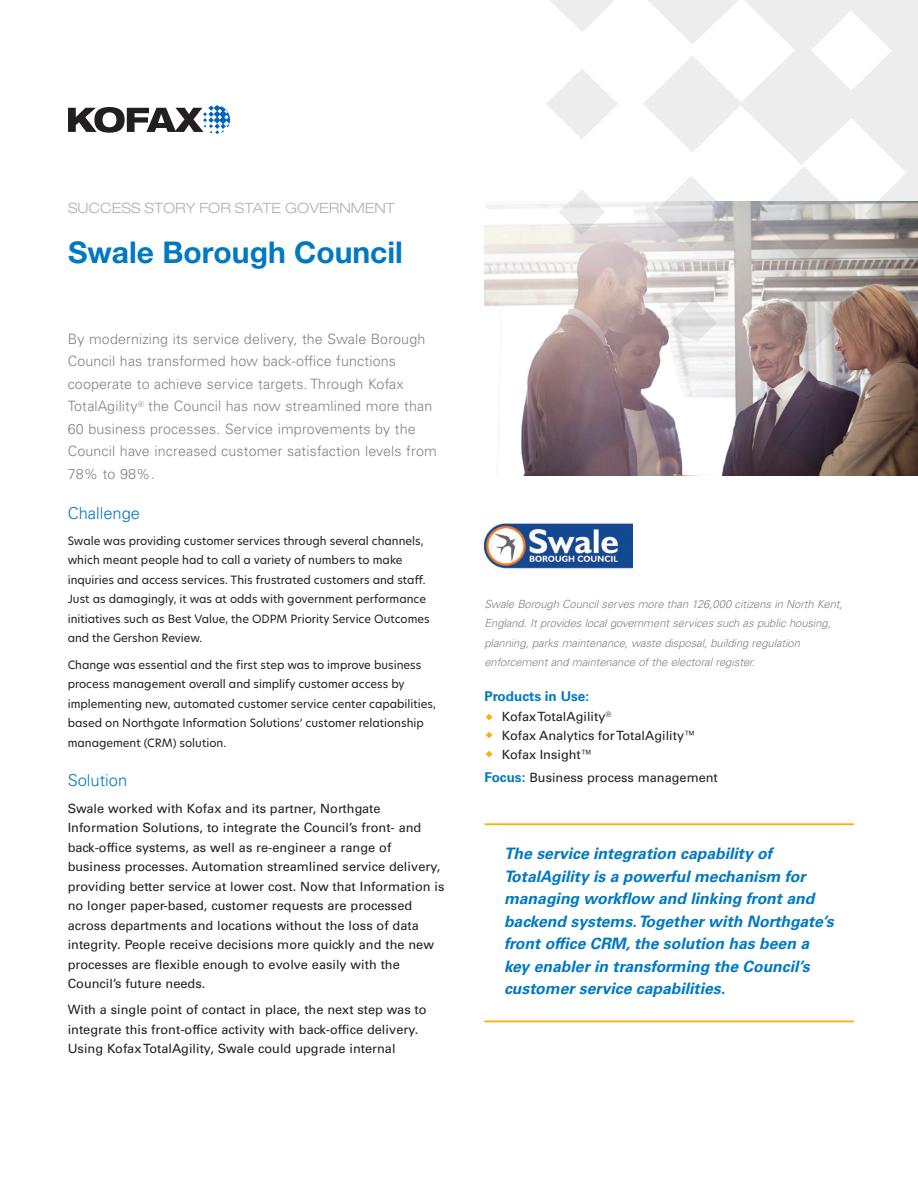
<style>
.page{position:relative;width:918px;height:1188px;background:#fff}
.page>*{position:absolute;margin:0;border:0;box-sizing:border-box;transform-origin:0 0}
.t1{font:700 30px "Helvetica Neue LT Pro";color:#0079c2}
.t2{font:300 16.5px "Univers LT Std";color:#0079c2}
.quote{font:italic 700 15.75px/22.5px "Univers LT Std";color:#0079c2}
.introduction{font:300 14.25px/22.5px "Univers LT Std";letter-spacing:.01em;color:#808285}
.document_label{font:300 expanded 14.25px "Helvetica Neue LT Std";color:#b0b1b5}
.company_information{font:700 13.5px "Univers LT Std";color:#0079c2}
.body_copy{font:12.75px/19.5px "Univers LT Std";color:#231f20}
.company_information-2{font:12.75px "Univers LT Std";color:#231f20}
.Body_Copy{font:11.25px/19.5px "TP Hero";color:#231f20}
.company_information-3{font:italic 300 11.25px/19.5px "Univers LT Std";letter-spacing:-.01em;color:#808285}
.s1{font-weight:700;font-size:13.5px;color:#0079c2}
</style>
<div class="page">
<img style="left:484px;top:202px;width:434px;height:273px">
<svg style="left:550px;top:0;width:64px;height:32px"></svg>
<svg style="left:546px;top:69px;width:72px;height:70px"></svg>
<svg style="left:559px;top:190px;width:46px;height:45px"></svg>
<svg style="left:671px;top:299px;width:46px;height:42px"></svg>
<svg style="left:768px;top:288px;width:72px;height:64px;background:#b3a6a2"></svg>
<svg style="left:877px;top:287px;width:41px;height:44px;background:#927462"></svg>
<svg style="left:643px;top:0;width:275px;height:263px"></svg>
<svg style="left:68px;top:105px;width:162px;height:29px"></svg>
<img style="left:484px;top:523px;width:149px;height:46px">
<hr style="left:484px;top:823px;width:370px;height:2px;background:#efb211">
<hr style="left:484px;top:1020px;width:370px;height:2px;background:#efb211">
<p class="document_label" style="left:68px;top:200px;width:328px">SUCCESS STORY FOR STATE GOVERNMENT</p>
<p class="t1" style="left:68px;top:233px;width:336px">Swale Borough Council</p>
<p class="introduction" style="left:68px;top:328px;width:371px">By modernizing its service delivery, the Swale Borough Council has transformed how back-office functions cooperate to achieve service targets. Through Kofax TotalAgility<sup>®</sup> the Council has now streamlined more than 60 business processes. Service improvements by the Council have increased customer satisfaction levels from 78% to 98%.</p>
<p class="t2" style="left:68px;top:503px;width:74px">Challenge</p>
<p class="Body_Copy" style="left:68px;top:531px;width:364px">Swale was providing customer services through several channels, which meant people had to call a variety of numbers to make inquiries and access services. This frustrated customers and staff.<br>Just as damagingly, it was at odds with government performance initiatives such as Best Value, the ODPM Priority Service Outcomes and the Gershon Review.</p>
<p class="Body_Copy" style="left:68px;top:655px;width:370px">Change was essential and the first step was to improve business process management overall and simplify customer access by implementing new, automated customer service center capabilities, based on Northgate Information Solutions’ customer relationship management (CRM) solution.</p>
<p class="t2" style="left:68px;top:771px;width:61px">Solution</p>
<p class="body_copy" style="left:68px;top:798px;width:378px">Swale worked with Kofax and its partner, Northgate Information Solutions, to integrate the Council’s front- and back-office systems, as well as re-engineer a range of business processes. Automation streamlined service delivery, providing better service at lower cost. Now that Information is no longer paper-based, customer requests are processed across departments and locations without the loss of data integrity. People receive decisions more quickly and the new processes are flexible enough to evolve easily with the Council’s future needs.</p>
<p class="body_copy" style="left:68px;top:1000px;width:360px">With a single point of contact in place, the next step was to integrate this front-office activity with back-office delivery.<br>Using Kofax TotalAgility, Swale could upgrade internal</p>
<p class="company_information-3" style="left:484px;top:594px;width:360px">Swale Borough Council serves more than 126,000 citizens in North Kent, England. It provides local government services such as public housing, planning, parks maintenance, waste disposal, building regulation enforcement and maintenance of the electoral register.</p>
<p class="company_information" style="left:484px;top:689px;width:106px">Products in Use:</p>
<p class="body_copy" style="left:502px;top:707px;width:111px">Kofax TotalAgility<sup>®</sup></p>
<p class="body_copy" style="left:502px;top:726px;width:197px">Kofax Analytics for TotalAgility™</p>
<p class="body_copy" style="left:502px;top:744px;width:93px">Kofax Insight™</p>
<p class="company_information-2" style="left:484px;top:770px;width:235px"><span class="s1">Focus:</span> Business process management</p>
<p class="quote" style="left:504px;top:843px;width:331px">The service integration capability of TotalAgility is a powerful mechanism for managing workflow and linking front and backend systems. Together with Northgate’s front office CRM, the solution has been a key enabler in transforming the Council’s customer service capabilities.</p>
</div>
